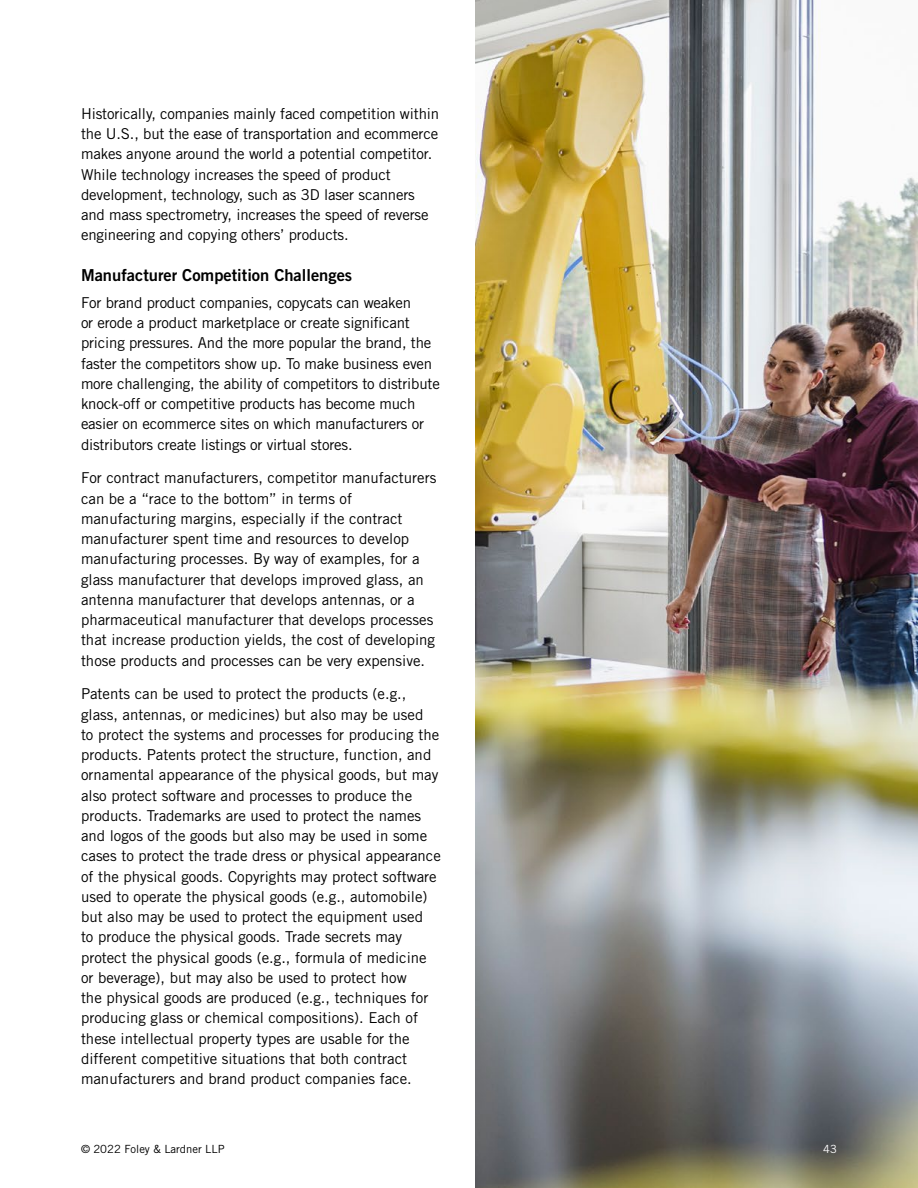
<style>
.page{position:relative;width:918px;height:1188px;background:#fff}
.page>*{position:absolute;margin:0;border:0;box-sizing:border-box;transform-origin:0 0}
.t1{font:16.5px "Trade Gothic LT Std Bd 2";color:#000}
.t2{font:15px/20.2px "Trade Gothic LT Std";color:#000}
.t3{font:11.25px "Trade Gothic LT Std";color:#000}
.t4{font:11.25px "Trade Gothic LT Std";color:#fff}
</style>
<div class="page">
<img style="left:476px;top:0;width:442px;height:1188px">
<p class="t2" style="left:81px;top:103px;width:360px">Historically, companies mainly faced competition within the U.S., but the ease of transportation and ecommerce makes anyone around the world a potential competitor.<br>While technology increases the speed of product development, technology, such as 3D laser scanners and mass spectrometry, increases the speed of reverse engineering and copying others’ products.</p>
<p class="t1" style="left:81px;top:265px;width:273px">Manufacturer Competition Challenges</p>
<p class="t2" style="left:81px;top:292px;width:360px">For brand product companies, copycats can weaken<br>or erode a product marketplace or create significant pricing pressures. And the more popular the brand, the faster the competitors show up. To make business even more challenging, the ability of competitors to distribute knock-off or competitive products has become much easier on ecommerce sites on which manufacturers or distributors create listings or virtual stores.</p>
<p class="t2" style="left:81px;top:468px;width:357px">For contract manufacturers, competitor manufacturers can be a “race to the bottom” in terms of manufacturing margins, especially if the contract manufacturer spent time and resources to develop manufacturing processes. By way of examples, for a glass manufacturer that develops improved glass, an antenna manufacturer that develops antennas, or a pharmaceutical manufacturer that develops processes that increase production yields, the cost of developing those products and processes can be very expensive.</p>
<p class="t2" style="left:81px;top:684px;width:361px">Patents can be used to protect the products (e.g., glass, antennas, or medicines) but also may be used<br>to protect the systems and processes for producing the products. Patents protect the structure, function, and ornamental appearance of the physical goods, but may also protect software and processes to produce the products. Trademarks are used to protect the names and logos of the goods but also may be used in some cases to protect the trade dress or physical appearance of the physical goods. Copyrights may protect software used to operate the physical goods (e.g., automobile) but also may be used to protect the equipment used<br>to produce the physical goods. Trade secrets may protect the physical goods (e.g., formula of medicine or beverage), but may also be used to protect how<br>the physical goods are produced (e.g., techniques for producing glass or chemical compositions). Each of these intellectual property types are usable for the different competitive situations that both contract manufacturers and brand product companies face.</p>
<p class="t3" style="left:81px;top:1142px;width:145px">© 2022 Foley &amp; Lardner LLP</p>
<p class="t4" style="left:823px;top:1142px;width:15px">43</p>
</div>
